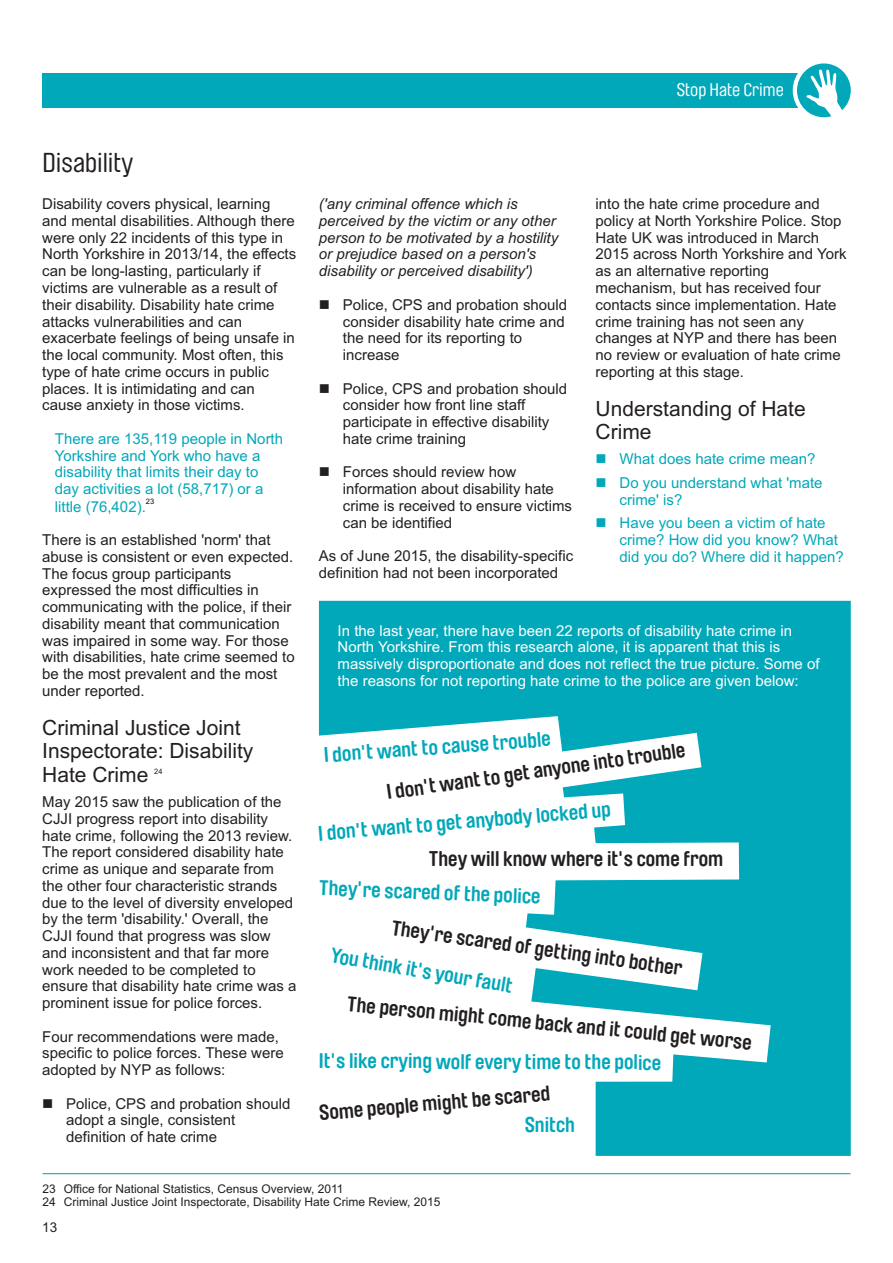
<style>
.page{position:relative;width:893px;height:1263px;background:#fff}
.page>*{position:absolute;margin:0;border:0;box-sizing:border-box;transform-origin:0 0}
.t1{font:27px "Brauer Neue";color:#231f20}
.t2{font:700 21px "Brauer Neue";color:#231f20}
.t3{font:700 21px "Brauer Neue";letter-spacing:-.005em;color:#00a8b9}
.t4{font:21px/23.4px "Arial";color:#231f20}
.t5{font:18px "Brauer Neue";color:#fff}
.t6{font:15px/16.8px "Arial";color:#231f20}
.t7{font:15px/17px "Arial";color:#00a8b9}
.t8{font:15px/16.8px "Arial";color:#fff}
.t9{font:italic 15px/16.8px "Arial";color:#231f20}
.t10{font:15px "Wingdings";color:#231f20}
.t11{font:15px "Wingdings";color:#00a8b9}
.t12{font:13.5px "Arial";color:#231f20}
.t13{font:12px/13.4px "Arial";color:#231f20}
.t14{font:7.5px "Arial";color:#231f20}
.t15{font:7.5px "Arial";color:#0d090a}
</style>
<div class="page">
<svg style="left:319px;top:601px;width:532px;height:555px;fill:#00a8b9"></svg>
<div style="left:42px;top:73px;width:764px;height:34px;background:#00a8b9"></div>
<svg style="left:788px;top:63px;width:63px;height:55px"></svg>
<hr style="left:43px;top:1173px;width:807px;height:1px;background:#00a8b9">
<h1 class="t1" style="left:43px;top:150px;width:92px">Disability</h1>
<p class="t6" style="left:42px;top:197px;width:256px">Disability covers physical, learning and mental disabilities. Although there were only 22 incidents of this type in North Yorkshire in 2013/14, the effects can be long-lasting, particularly if victims are vulnerable as a result of their disability. Disability hate crime attacks vulnerabilities and can exacerbate feelings of being unsafe in the local community. Most often, this type of hate crime occurs in public places. It is intimidating and can cause anxiety in those victims.</p>
<p class="t7" style="left:55px;top:431px;width:230px">There are 135,119 people in North<br>Yorkshire and York who have a disability that limits their day to day activities a lot (58,717) or a little (76,402).</p>
<p class="t15" style="left:146px;top:499px;width:10px">23</p>
<p class="t6" style="left:42px;top:533px;width:254px">There is an established 'norm' that abuse is consistent or even expected.<br>The focus group participants expressed the most difficulties in communicating with the police, if their disability meant that communication was impaired in some way. For those with disabilities, hate crime seemed to be the most prevalent and the most under reported.</p>
<h2 class="t4" style="left:42px;top:718px;width:213px">Criminal Justice Joint<br>Inspectorate: Disability<br>Hate Crime</h2>
<p class="t14" style="left:154px;top:769px;width:10px">24</p>
<p class="t6" style="left:42px;top:795px;width:256px">May 2015 saw the publication of the CJJI progress report into disability hate crime, following the 2013 review.<br>The report considered disability hate crime as unique and separate from the other four characteristic strands due to the level of diversity enveloped by the term 'disability.' Overall, the CJJI found that progress was slow and inconsistent and that far more work needed to be completed to ensure that disability hate crime was a prominent issue for police forces.</p>
<p class="t6" style="left:42px;top:1029px;width:243px">Four recommendations were made, specific to police forces. These were adopted by NYP as follows:</p>
<p class="t10" style="left:42px;top:1097px;width:69px">■</p>
<p class="t6" style="left:66px;top:1096px;width:226px">Police, CPS and probation should adopt a single, consistent definition of hate crime</p>
<p class="t5" style="left:677px;top:82px;width:108px">Stop Hate Crime</p>
<p class="t9" style="left:319px;top:197px;width:241px">('any criminal offence which is perceived by the victim or any other person to be motivated by a hostility or prejudice based on a person's disability or perceived disability')</p>
<p class="t6" style="left:343px;top:297px;width:226px;text-indent:-24px">■Police, CPS and probation should consider disability hate crime and the need for its reporting to</p>
<p class="t10" style="left:319px;top:382px;width:69px">■</p>
<p class="t6" style="left:343px;top:348px;width:58px">increase</p>
<p class="t6" style="left:343px;top:381px;width:226px">Police, CPS and probation should consider how front line staff participate in effective disability</p>
<p class="t6" style="left:343px;top:431px;width:125px">hate crime training</p>
<p class="t6" style="left:343px;top:465px;width:231px">Forces should review how information about disability hate crime is received to ensure victims can be identified</p>
<p class="t6" style="left:319px;top:549px;width:256px">As of June 2015, the disability-specific definition had not been incorporated</p>
<p class="t10" style="left:319px;top:466px;width:69px">■</p>
<p class="t6" style="left:596px;top:197px;width:252px">into the hate crime procedure and policy at North Yorkshire Police. Stop<br>Hate UK was introduced in March<br>2015 across North Yorkshire and York as an alternative reporting mechanism, but has received four contacts since implementation. Hate crime training has not seen any changes at NYP and there has been no review or evaluation of hate crime reporting at this stage.</p>
<h2 class="t4" style="left:596px;top:399px;width:212px">Understanding of Hate<br>Crime</h2>
<p class="t7" style="left:620px;top:449px;width:204px;line-height:23.4px">What does hate crime mean?<br>Do you understand what 'mate</p>
<p class="t11" style="left:596px;top:516px;width:69px">■</p>
<p class="t7" style="left:620px;top:489px;width:207px;line-height:23.4px">crime' is?<br>Have you been a victim of hate</p>
<p class="t7" style="left:620px;top:533px;width:226px">crime? How did you know? What did you do? Where did it happen?</p>
<p class="t8" style="left:338px;top:623px;width:483px">In the last year, there have been 22 reports of disability hate crime in North Yorkshire. From this research alone, it is apparent that this is massively disproportionate and does not reflect the true picture. Some of the reasons for not reporting hate crime to the police are given below:</p>
<h2 class="t3" style="left:323px;top:745px;width:229px;rotate:-4deg">I don't want to cause trouble</h2>
<h2 class="t2" style="left:385px;top:782px;width:303px;rotate:-8deg">I don't want to get anyone into trouble</h2>
<h2 class="t3" style="left:318px;top:824px;width:295px;rotate:-5deg">I don't want to get anybody locked up</h2>
<h2 class="t2" style="left:429px;top:849px;width:296px">They will know where it's come from</h2>
<h2 class="t3" style="left:319px;top:878px;width:223px;rotate:2deg">They're scared of the police</h2>
<h2 class="t2" style="left:393px;top:918px;width:295px;rotate:8deg">They're scared of getting into bother</h2>
<h2 class="t3" style="left:333px;top:945px;width:185px;rotate:10deg">You think it's your fault</h2>
<h2 class="t2" style="left:349px;top:992px;width:408px;rotate:6deg">The person might come back and it could get worse</h2>
<h2 class="t3" style="left:319px;top:1051px;width:344px">It's like crying wolf every time to the police</h2>
<h2 class="t2" style="left:318px;top:1103px;width:233px;rotate:-5deg">Some people might be scared</h2>
<h2 class="t3" style="left:525px;top:1115px;width:52px">Snitch</h2>
<p class="t13" style="left:43px;top:1183px;width:400px">23 Office for National Statistics, Census Overview, 2011<br>24 Criminal Justice Joint Inspectorate, Disability Hate Crime Review, 2015</p>
<p class="t12" style="left:42px;top:1222px;width:17px">13</p>
</div>
